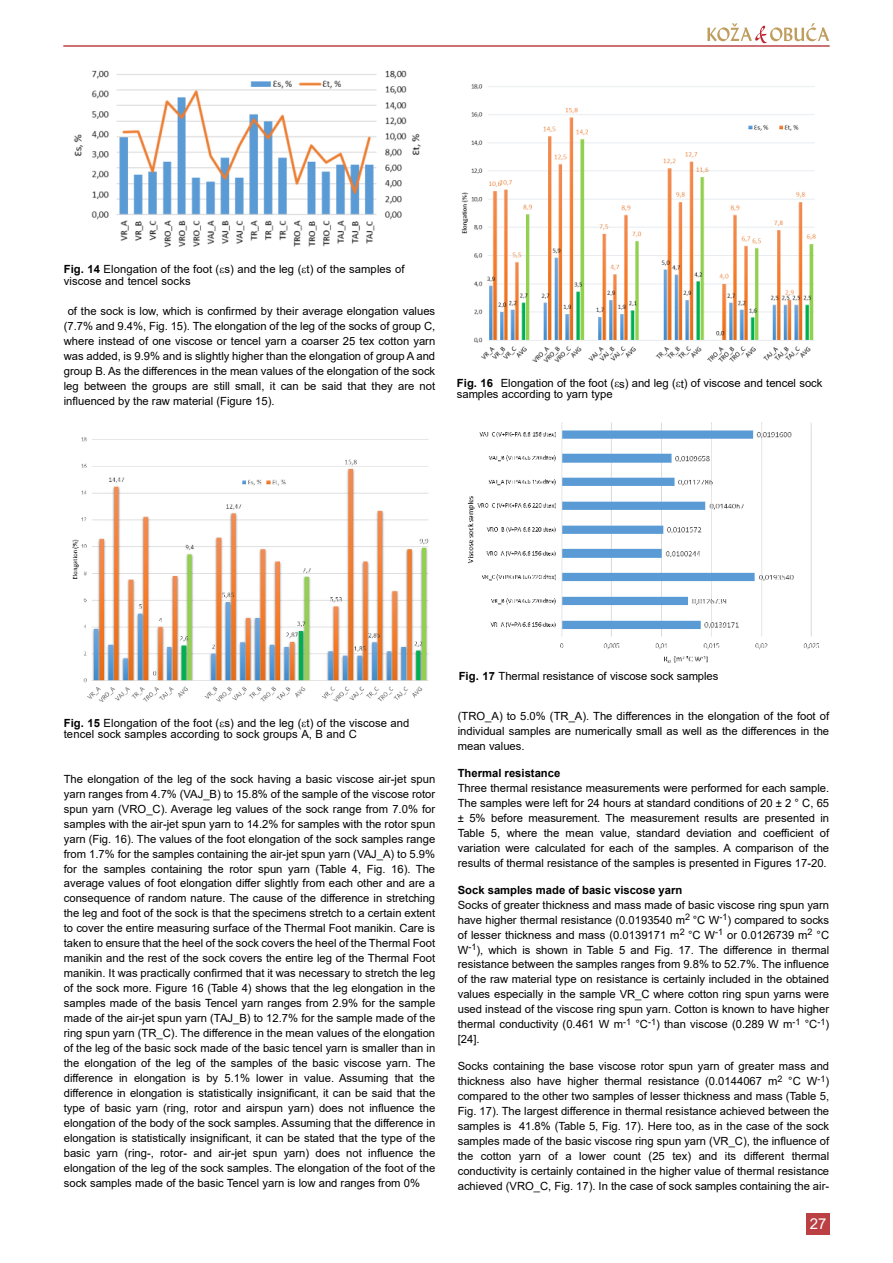
<style>
.page{position:relative;width:893px;height:1263px;background:#fff}
.page>*{position:absolute;margin:0;border:0;box-sizing:border-box;transform-origin:0 0}
.t1{font:15px "Arial";color:#fff}
.t2{font:11.25px/15px "Arial";color:#000;text-align:justify}
.t3{font:700 11.25px "Arial";color:#000}
.s1{font-weight:700}
</style>
<div class="page">
<hr style="left:64px;top:45px;width:765px;height:2px;background:#ba4044">
<svg style="left:707px;top:23px;width:122px;height:20px"></svg>
<div style="left:806px;top:1214px;width:23px;height:21px;background:#ba4044"></div>
<img style="left:74px;top:70px;width:347px;height:177px">
<img style="left:461px;top:84px;width:355px;height:278px">
<img style="left:467px;top:422px;width:352px;height:241px">
<img style="left:72px;top:437px;width:357px;height:265px">
<p class="t2" style="left:64px;top:264px;width:342px;line-height:11.2px"><span class="s1">Fig. 14</span> Elongation of the foot ( s) and the leg ( t) of the samples of viscose and tencel socks</p>
<p class="t2" style="left:64px;top:303px;width:373px;text-indent:4px">of the sock is low, which is confirmed by their average elongation values (7.7% and 9.4%, Fig. 15). The elongation of the leg of the socks of group C, where instead of one viscose or tencel yarn a coarser 25 tex cotton yarn was added, is 9.9% and is slightly higher than the elongation of group A and group B. As the differences in the mean values of the elongation of the sock leg between the groups are still small, it can be said that they are not influenced by the raw material (Figure 15).</p>
<p class="t2" style="left:457px;top:377px;width:367px;line-height:11.2px"><span class="s1">Fig. 16</span> Elongation of the foot ( s) and leg ( t) of viscose and tencel sock samples according to yarn type</p>
<p class="t2" style="left:64px;top:717px;width:347px;line-height:11.2px"><span class="s1">Fig. 15</span> Elongation of the foot ( s) and the leg ( t) of the viscose and tencel sock samples according to sock groups A, B and C</p>
<p class="t2" style="left:64px;top:771px;width:373px">The elongation of the leg of the sock having a basic viscose air-jet spun yarn ranges from 4.7% (VAJ_B) to 15.8% of the sample of the viscose rotor spun yarn (VRO_C). Average leg values of the sock range from 7.0% for samples with the air-jet spun yarn to 14.2% for samples with the rotor spun yarn (Fig. 16). The values of the foot elongation of the sock samples range from 1.7% for the samples containing the air-jet spun yarn (VAJ_A) to 5.9% for the samples containing the rotor spun yarn (Table 4, Fig. 16). The average values of foot elongation differ slightly from each other and are a consequence of random nature. The cause of the difference in stretching the leg and foot of the sock is that the specimens stretch to a certain extent to cover the entire measuring surface of the Thermal Foot manikin. Care is taken to ensure that the heel of the sock covers the heel of the Thermal Foot manikin and the rest of the sock covers the entire leg of the Thermal Foot manikin. It was practically confirmed that it was necessary to stretch the leg of the sock more. Figure 16 (Table 4) shows that the leg elongation in the samples made of the basis Tencel yarn ranges from 2.9% for the sample made of the air-jet spun yarn (TAJ_B) to 12.7% for the sample made of the ring spun yarn (TR_C). The difference in the mean values of the elongation of the leg of the basic sock made of the basic tencel yarn is smaller than in the elongation of the leg of the samples of the basic viscose yarn. The difference in elongation is by 5.1% lower in value. Assuming that the difference in elongation is statistically insignificant, it can be said that the type of basic yarn (ring, rotor and airspun yarn) does not influence the elongation of the body of the sock samples. Assuming that the difference in elongation is statistically insignificant, it can be stated that the type of the basic yarn (ring-, rotor- and air-jet spun yarn) does not influence the elongation of the leg of the sock samples. The elongation of the foot of the sock samples made of the basic Tencel yarn is low and ranges from 0%</p>
<p class="t2" style="left:459px;top:669px;width:261px"><span class="s1">Fig. 17</span> Thermal resistance of viscose sock samples</p>
<p class="t2" style="left:458px;top:708px;width:373px">(TRO_A) to 5.0% (TR_A). The differences in the elongation of the foot of individual samples are numerically small as well as the differences in the mean values.</p>
<p class="t3" style="left:458px;top:765px;width:104px">Thermal resistance</p>
<p class="t2" style="left:458px;top:780px;width:373px">Three thermal resistance measurements were performed for each sample.<br>The samples were left for 24 hours at standard conditions of 20 ± 2 ° C, 65 ± 5% before measurement. The measurement results are presented in Table 5, where the mean value, standard deviation and coefficient of variation were calculated for each of the samples. A comparison of the results of thermal resistance of the samples is presented in Figures 17-20.</p>
<p class="t3" style="left:458px;top:882px;width:226px">Sock samples made of basic viscose yarn</p>
<p class="t2" style="left:458px;top:897px;width:373px">Socks of greater thickness and mass made of basic viscose ring spun yarn have higher thermal resistance (0.0193540 m<sup>2</sup> °C W<sup>-1</sup>) compared to socks of lesser thickness and mass (0.0139171 m<sup>2</sup> °C W<sup>-1</sup> or 0.0126739 m<sup>2</sup> °C W<sup>-1</sup>), which is shown in Table 5 and Fig. 17. The difference in thermal resistance between the samples ranges from 9.8% to 52.7%. The influence of the raw material type on resistance is certainly included in the obtained values especially in the sample VR_C where cotton ring spun yarns were used instead of the viscose ring spun yarn. Cotton is known to have higher thermal conductivity (0.461 W m<sup>-1</sup> °C<sup>-1</sup>) than viscose (0.289 W m<sup>-1</sup> °C<sup>-1</sup>) [24].</p>
<p class="t2" style="left:458px;top:1059px;width:373px">Socks containing the base viscose rotor spun yarn of greater mass and thickness also have higher thermal resistance (0.0144067 m<sup>2</sup> °C W<sup>-1</sup>) compared to the other two samples of lesser thickness and mass (Table 5, Fig. 17). The largest difference in thermal resistance achieved between the samples is 41.8% (Table 5, Fig. 17). Here too, as in the case of the sock samples made of the basic viscose ring spun yarn (VR_C), the influence of the cotton yarn of a lower count (25 tex) and its different thermal conductivity is certainly contained in the higher value of thermal resistance achieved (VRO_C, Fig. 17). In the case of sock samples containing the air-</p>
<h1 class="t1" style="left:810px;top:1214px;width:18px">27</h1>
</div>
